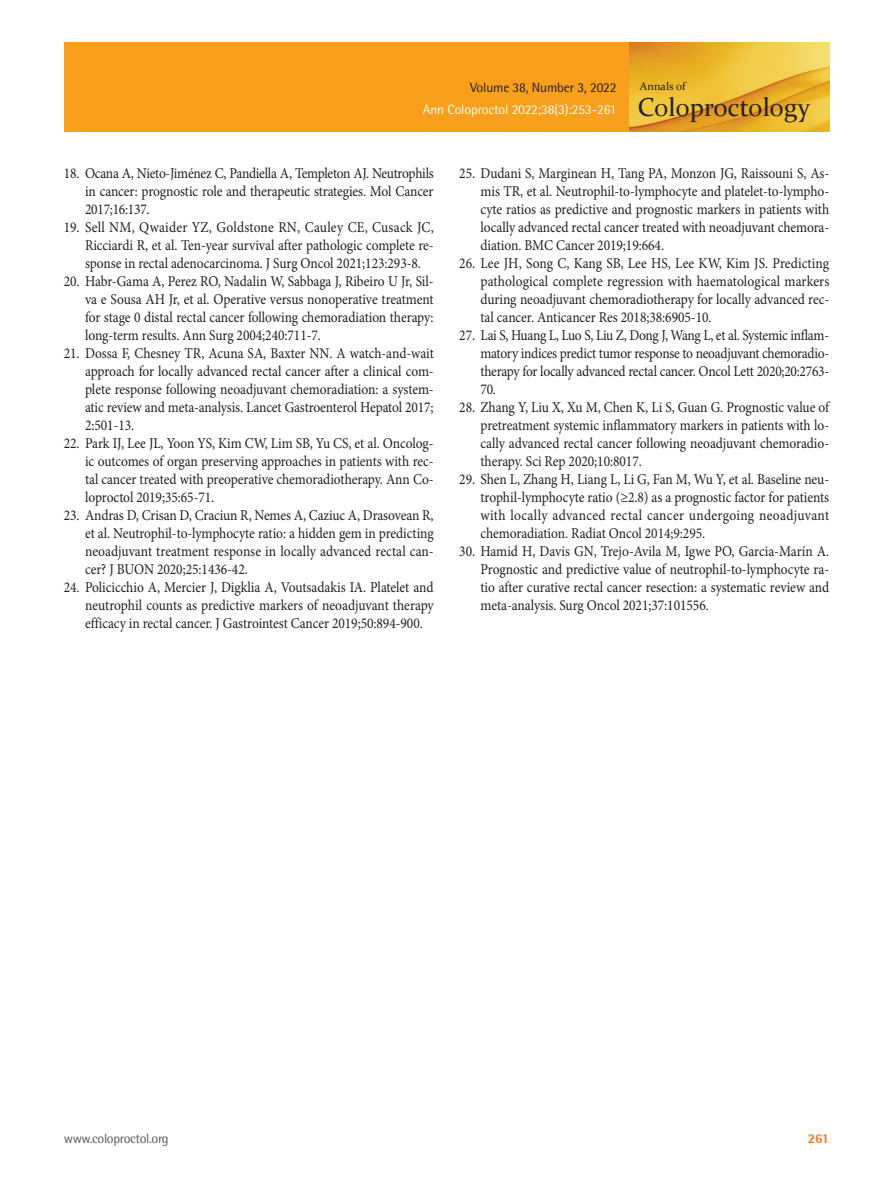
<style>
.page{position:relative;width:893px;height:1191px;background:#fff}
.page>*{position:absolute;margin:0;border:0;box-sizing:border-box;transform-origin:0 0}
.t1{font:25.95px "Constantia";color:#231f20}
.참고문헌2{font:15px/18px "Minion Pro";letter-spacing:-.005em;color:#231f20;text-align:justify;scale:.9 1}
.t2{font:13.5px "Rotis Semi Sans Std";letter-spacing:-.01em;color:#fff}
.t3{font:13.5px "Rotis Semi Sans Std";letter-spacing:-.01em;color:#231f20}
.t4{font:13.5px "Rotis Semi Sans Std";letter-spacing:-.025em;color:#57585a}
.t5{font:800 13.5px "Rotis Semi Sans Std";color:#f47721}
.t6{font:11.25px "Constantia";color:#231f20}
</style>
<div class="page">
<div style="left:64px;top:43px;width:565px;height:89px;background:#f89f1c"></div>
<img style="left:629px;top:43px;width:200px;height:89px">
<p class="t3" style="left:470px;top:80px;width:148px">Volume 38, Number 3, 2022</p>
<p class="t2" style="left:423px;top:102px;width:195px">Ann Coloproctol 2022;38(3):253-261</p>
<p class="t6" style="left:640px;top:79px;width:47px">Annals of</p>
<h1 class="t1" style="left:638px;top:90px;width:174px">Coloproctology</h1>
<p class="참고문헌2" style="left:85px;top:164px;width:389px;text-indent:-21px">18. Ocana A, Nieto-Jiménez C, Pandiella A, Templeton AJ. Neutrophils in cancer: prognostic role and therapeutic strategies. Mol Cancer 2017;16:137.</p>
<p class="참고문헌2" style="left:85px;top:218px;width:389px;text-indent:-21px">19. Sell NM, Qwaider YZ, Goldstone RN, Cauley CE, Cusack JC, Ricciardi R, et al. Ten-year survival after pathologic complete re&shy;sponse in rectal adenocarcinoma. J Surg Oncol 2021;123:293-8.</p>
<p class="참고문헌2" style="left:85px;top:272px;width:389px;text-indent:-21px">20. Habr-Gama A, Perez RO, Nadalin W, Sabbaga J, Ribeiro U Jr, Sil&shy;va e Sousa AH Jr, et al. Operative versus nonoperative treatment for stage 0 distal rectal cancer following chemoradiation therapy: long-term results. Ann Surg 2004;240:711-7.</p>
<p class="참고문헌2" style="left:85px;top:344px;width:389px;text-indent:-21px">21. Dossa F, Chesney TR, Acuna SA, Baxter NN. A watch-and-wait approach for locally advanced rectal cancer after a clinical com&shy;plete response following neoadjuvant chemoradiation: a system&shy;atic review and meta-analysis. Lancet Gastroenterol Hepatol 2017; 2:501-13.</p>
<p class="참고문헌2" style="left:85px;top:434px;width:389px;text-indent:-21px">22. Park IJ, Lee JL, Yoon YS, Kim CW, Lim SB, Yu CS, et al. Oncolog&shy;ic outcomes of organ preserving approaches in patients with rec&shy;tal cancer treated with preoperative chemoradiotherapy. Ann Co&shy;loproctol 2019;35:65-71.</p>
<p class="참고문헌2" style="left:85px;top:506px;width:389px;text-indent:-21px">23. Andras D, Crisan D, Craciun R, Nemes A, Caziuc A, Drasovean R, et al. Neutrophil-to-lymphocyte ratio: a hidden gem in predicting neoadjuvant treatment response in locally advanced rectal can&shy;cer? J BUON 2020;25:1436-42.</p>
<p class="참고문헌2" style="left:85px;top:578px;width:389px;text-indent:-21px">24. Policicchio A, Mercier J, Digklia A, Voutsadakis IA. Platelet and neutrophil counts as predictive markers of neoadjuvant therapy efficacy in rectal cancer. J Gastrointest Cancer 2019;50:894-900.</p>
<p class="참고문헌2" style="left:480px;top:164px;width:389px;text-indent:-21px">25. Dudani S, Marginean H, Tang PA, Monzon JG, Raissouni S, As&shy;mis TR, et al. Neutrophil-to-lymphocyte and platelet-to-lympho&shy;cyte ratios as predictive and prognostic markers in patients with locally advanced rectal cancer treated with neoadjuvant chemora&shy;diation. BMC Cancer 2019;19:664.</p>
<p class="참고문헌2" style="left:480px;top:254px;width:389px;text-indent:-21px">26. Lee JH, Song C, Kang SB, Lee HS, Lee KW, Kim JS. Predicting pathological complete regression with haematological markers during neoadjuvant chemoradiotherapy for locally advanced rec&shy;tal cancer. Anticancer Res 2018;38:6905-10.</p>
<p class="참고문헌2" style="left:480px;top:326px;width:389px;text-indent:-21px">27. Lai S, Huang L, Luo S, Liu Z, Dong J, Wang L, et al. Systemic inflam&shy;matory indices predict tumor response to neoadjuvant chemoradio&shy;therapy for locally advanced rectal cancer. Oncol Lett 2020;20:2763- 70.</p>
<p class="참고문헌2" style="left:480px;top:398px;width:389px;text-indent:-21px">28. Zhang Y, Liu X, Xu M, Chen K, Li S, Guan G. Prognostic value of pretreatment systemic inflammatory markers in patients with lo&shy;cally advanced rectal cancer following neoadjuvant chemoradio&shy;therapy. Sci Rep 2020;10:8017.</p>
<p class="참고문헌2" style="left:480px;top:470px;width:389px;text-indent:-21px">29. Shen L, Zhang H, Liang L, Li G, Fan M, Wu Y, et al. Baseline neu&shy;trophil-lymphocyte ratio (≥2.8) as a prognostic factor for patients with locally advanced rectal cancer undergoing neoadjuvant chemoradiation. Radiat Oncol 2014;9:295.</p>
<p class="참고문헌2" style="left:480px;top:542px;width:389px;text-indent:-21px">30. Hamid H, Davis GN, Trejo-Avila M, Igwe PO, Garcia-Marín A.<br>Prognostic and predictive value of neutrophil-to-lymphocyte ra&shy;tio after curative rectal cancer resection: a systematic review and meta-analysis. Surg Oncol 2021;37:101556.</p>
<p class="t4" style="left:64px;top:1130px;width:106px">www.coloproctol.org</p>
<p class="t5" style="left:808px;top:1129px;width:23px">261</p>
</div>
